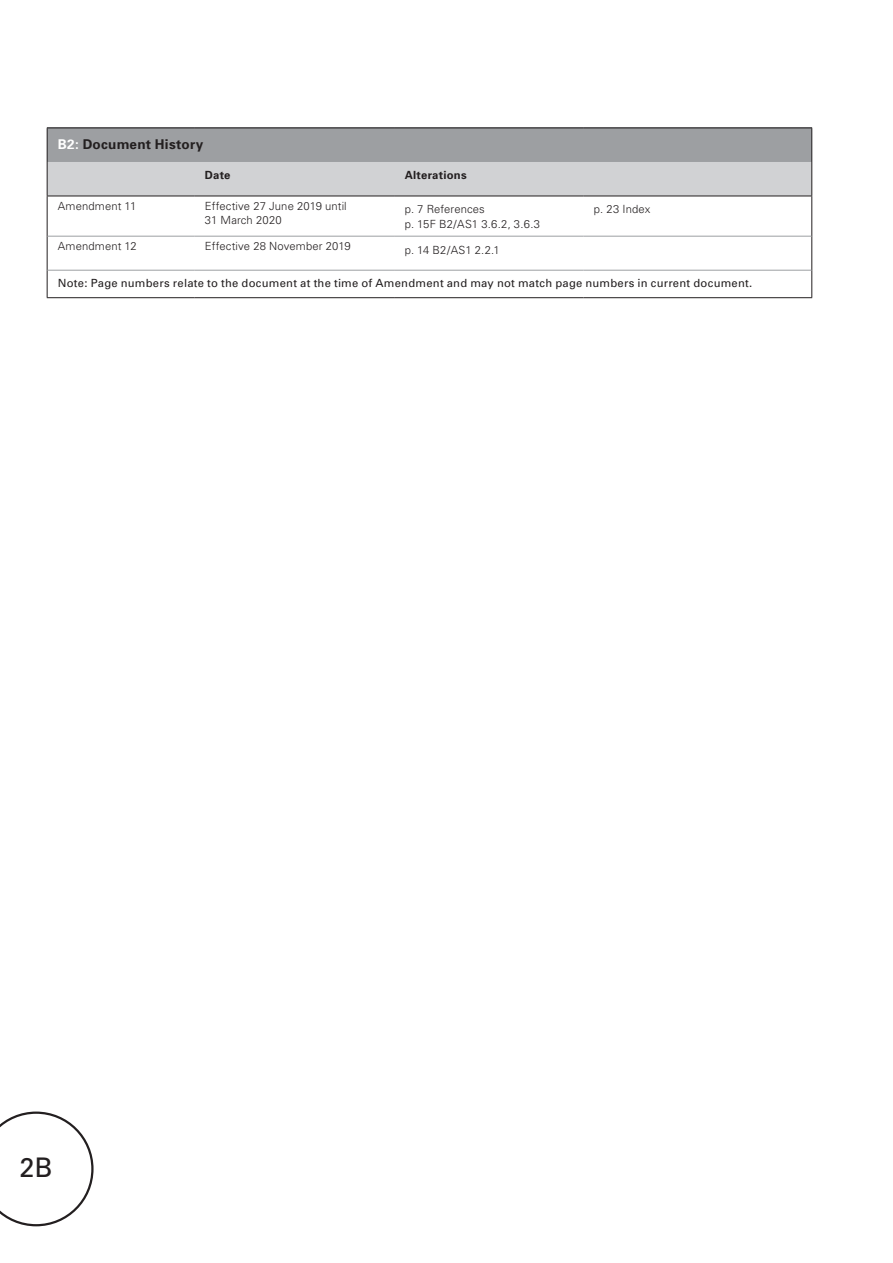
<style>
.page{position:relative;width:893px;height:1263px;background:#fff}
.page>*{position:absolute;margin:0;border:0;box-sizing:border-box;transform-origin:0 0}
._7_PAGE_NUMBERS{font:27px "Univers";color:#231f20}
.Status_table_bold_HE{font:700 13.5px "Univers";letter-spacing:.02em;color:#231f20}
.Status_table_BODY{font:300 11.25px/14.2px "Univers";letter-spacing:.01em;color:#231f20}
.Status_NOTE{font:11.25px "Univers";letter-spacing:.02em;color:#231f20}
.Status_Date___Altera{font:700 11.25px "Univers";letter-spacing:.02em;color:#231f20}
.s1{color:#fff}
</style>
<div class="page">
<svg style="left:0;top:1111px;width:94px;height:115px"></svg>
<div style="left:47px;top:128px;width:765px;height:34px;background:#9d9fa2"></div>
<div style="left:48px;top:162px;width:763px;height:34px;background:#d1d2d4"></div>
<hr style="left:47px;top:128px;width:147px;height:1px;background:#231f20">
<hr style="left:194px;top:128px;width:200px;height:1px;background:#231f20">
<hr style="left:394px;top:128px;width:189px;height:1px;background:#231f20">
<hr style="left:583px;top:128px;width:229px;height:1px;background:#231f20">
<hr style="left:47px;top:196px;width:147px;height:1px;background:#231f20">
<hr style="left:194px;top:196px;width:200px;height:1px;background:#231f20">
<hr style="left:394px;top:196px;width:189px;height:1px;background:#231f20">
<hr style="left:583px;top:196px;width:229px;height:1px;background:#231f20">
<hr style="left:47px;top:128px;width:1px;height:34px;background:#231f20">
<hr style="left:47px;top:162px;width:1px;height:34px;background:#231f20">
<hr style="left:47px;top:196px;width:1px;height:40px;background:#231f20">
<hr style="left:47px;top:236px;width:1px;height:34px;background:#231f20">
<svg style="left:47px;top:270px;width:1px;height:27px"></svg>
<hr style="left:811px;top:128px;width:1px;height:34px;background:#231f20">
<hr style="left:811px;top:162px;width:1px;height:34px;background:#231f20">
<hr style="left:811px;top:196px;width:1px;height:40px;background:#231f20">
<hr style="left:811px;top:236px;width:1px;height:34px;background:#231f20">
<svg style="left:811px;top:270px;width:1px;height:27px"></svg>
<hr style="left:47px;top:297px;width:147px;height:1px;background:#231f20">
<hr style="left:194px;top:297px;width:200px;height:1px;background:#231f20">
<hr style="left:394px;top:297px;width:189px;height:1px;background:#231f20">
<hr style="left:583px;top:297px;width:229px;height:1px;background:#231f20">
<hr style="left:48px;top:236px;width:146px;height:1px;background:#9d9fa2">
<hr style="left:194px;top:236px;width:200px;height:1px;background:#9d9fa2">
<hr style="left:394px;top:236px;width:189px;height:1px;background:#9d9fa2">
<hr style="left:583px;top:236px;width:228px;height:1px;background:#9d9fa2">
<hr style="left:48px;top:270px;width:146px;height:1px;background:#9d9fa2">
<hr style="left:194px;top:270px;width:200px;height:1px;background:#9d9fa2">
<hr style="left:394px;top:270px;width:189px;height:1px;background:#9d9fa2">
<hr style="left:583px;top:270px;width:228px;height:1px;background:#9d9fa2">
<p class="Status_table_bold_HE" style="left:58px;top:136px;width:147px"><span class="s1">B2:</span> Document History</p>
<p class="Status_Date___Altera" style="left:205px;top:169px;width:27px">Date</p>
<p class="Status_Date___Altera" style="left:405px;top:169px;width:64px">Alterations</p>
<p class="Status_table_BODY" style="left:58px;top:199px;width:80px">Amendment 11</p>
<p class="Status_table_BODY" style="left:205px;top:199px;width:143px">Effective 27 June 2019 until<br>31 March 2020</p>
<p class="Status_table_BODY" style="left:405px;top:202px;width:137px">p. 7 References<br>p. 15F B2/AS1 3.6.2, 3.6.3</p>
<p class="Status_table_BODY" style="left:594px;top:202px;width:58px">p. 23 Index</p>
<p class="Status_table_BODY" style="left:58px;top:239px;width:80px">Amendment 12</p>
<p class="Status_table_BODY" style="left:205px;top:239px;width:147px">Effective 28 November 2019</p>
<p class="Status_table_BODY" style="left:405px;top:242px;width:96px">p. 14 B2/AS1 2.2.1</p>
<p class="Status_NOTE" style="left:58px;top:277px;width:696px">Note: Page numbers relate to the document at the time of Amendment and may not match page numbers in current document.</p>
<p class="_7_PAGE_NUMBERS" style="left:20px;top:1152px;width:35px">2B</p>
</div>
